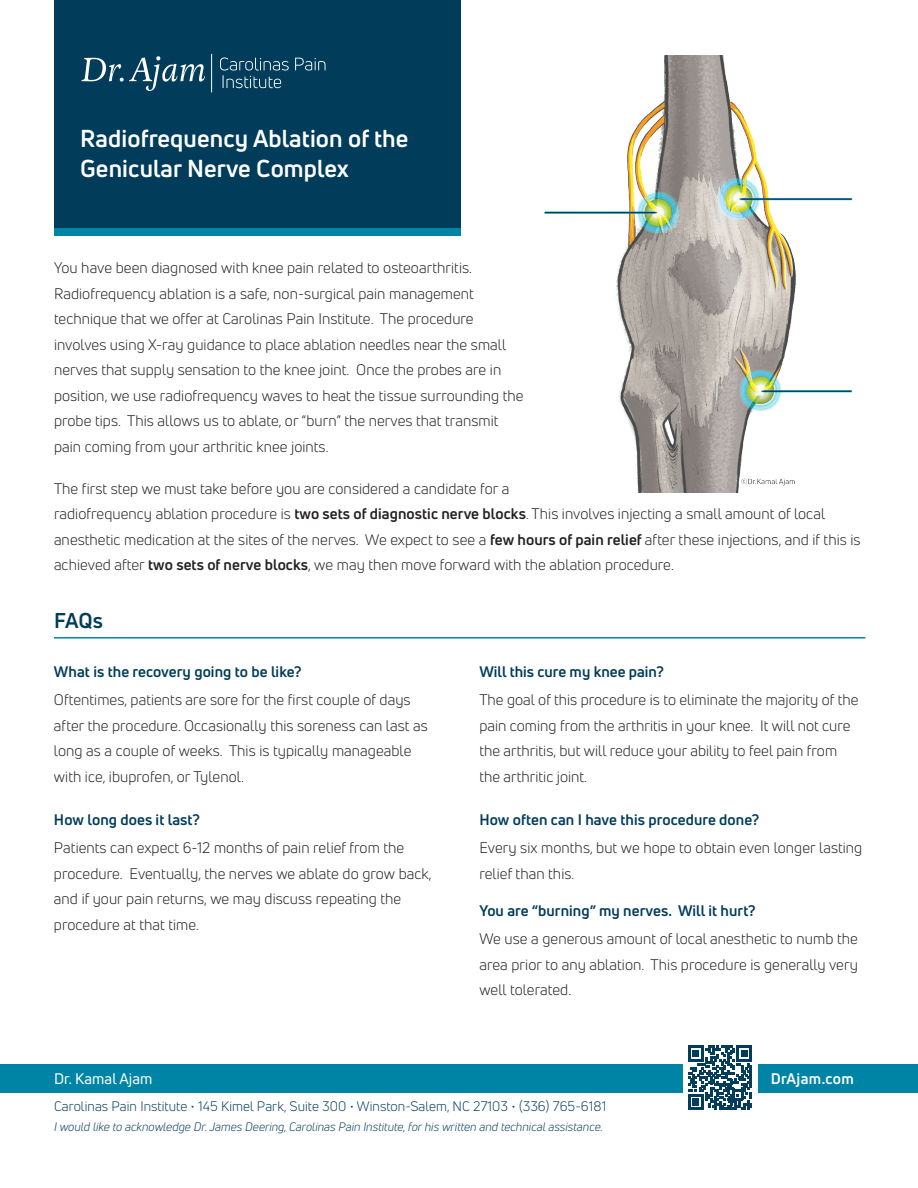
<style>
.page{position:relative;width:918px;height:1188px;background:#fff}
.page>*{position:absolute;margin:0;border:0;box-sizing:border-box;transform-origin:0 0}
.t1{font:700 24px/30px "Uni Neue";letter-spacing:.005em;color:#fff}
.t2{font:700 21px "Uni Neue";color:#013c5b}
.t3{font:15px/25.5px "Uni Neue";letter-spacing:.005em;color:#231f20}
.t4{font:700 15px "Uni Neue";letter-spacing:.005em;color:#013c5b}
.t5{font:15px "Uni Neue";letter-spacing:.005em;color:#fff}
.t6{font:700 15px "Uni Neue";letter-spacing:.025em;color:#fff}
.t7{font:13.5px "Uni Neue";letter-spacing:.005em;color:#043c5b}
.t8{font:italic 12px "Uni Neue";letter-spacing:.005em;color:#043c5b}
.s1{font-weight:700}
</style>
<div class="page">
<div style="left:54px;top:0;width:407px;height:236px;background:#013c5b"></div>
<hr style="left:211px;top:54px;width:1px;height:38px;background:#fff">
<svg style="left:82px;top:56px;width:123px;height:35px"></svg>
<svg style="left:295px;top:58px;width:30px;height:13px"></svg>
<svg style="left:220px;top:57px;width:69px;height:31px"></svg>
<div style="left:0;top:1064px;width:918px;height:29px;background:#0084a5"></div>
<div style="left:683px;top:1043px;width:74px;height:69px;background:#fff"></div>
<svg style="left:688px;top:1046px;width:64px;height:64px"></svg>
<div style="left:54px;top:228px;width:407px;height:8px;background:#0084a5"></div>
<hr style="left:54px;top:637px;width:811px;height:2px;background:#0084a5">
<img style="left:544px;top:55px;width:309px;height:438px">
<h1 class="t1" style="left:80px;top:123px;width:330px">Radiofrequency Ablation of the<br>Genicular Nerve Complex</h1>
<p class="t3" style="left:54px;top:255px;width:471px">You have been diagnosed with knee pain related to osteoarthritis.<br>Radiofrequency ablation is a safe, non-surgical pain management technique that we offer at Carolinas Pain Institute. The procedure involves using X-ray guidance to place ablation needles near the small nerves that supply sensation to the knee joint. Once the probes are in position, we use radiofrequency waves to heat the tissue surrounding the probe tips. This allows us to ablate, or “burn” the nerves that transmit pain coming from your arthritic knee joints.</p>
<p class="t3" style="left:54px;top:476px;width:808px">The first step we must take before you are considered a candidate for a<br>radiofrequency ablation procedure is <span class="s1">two sets of diagnostic nerve blocks</span>. This involves injecting a small amount of local anesthetic medication at the sites of the nerves. We expect to see a <span class="s1">few hours of pain relief</span> after these injections, and if this is achieved after <span class="s1">two sets of nerve blocks</span>, we may then move forward with the ablation procedure.</p>
<h2 class="t2" style="left:54px;top:608px;width:50px">FAQs</h2>
<p class="t4" style="left:479px;top:662px;width:186px">Will this cure my knee pain?</p>
<p class="t3" style="left:479px;top:687px;width:381px">The goal of this procedure is to eliminate the majority of the pain coming from the arthritis in your knee. It will not cure the arthritis, but will reduce your ability to feel pain from the arthritic joint.</p>
<p class="t4" style="left:54px;top:662px;width:249px">What is the recovery going to be like?</p>
<p class="t3" style="left:54px;top:687px;width:375px">Oftentimes, patients are sore for the first couple of days after the procedure. Occasionally this soreness can last as long as a couple of weeks. This is typically manageable with ice, ibuprofen, or Tylenol.</p>
<p class="t4" style="left:54px;top:810px;width:147px">How long does it last?</p>
<p class="t3" style="left:54px;top:835px;width:379px">Patients can expect 6-12 months of pain relief from the procedure. Eventually, the nerves we ablate do grow back, and if your pain returns, we may discuss repeating the procedure at that time.</p>
<p class="t4" style="left:479px;top:810px;width:281px">How often can I have this procedure done?</p>
<p class="t3" style="left:479px;top:835px;width:384px">Every six months, but we hope to obtain even longer lasting relief than this.</p>
<p class="t4" style="left:479px;top:901px;width:278px">You are “burning” my nerves. Will it hurt?</p>
<p class="t3" style="left:479px;top:926px;width:380px;text-align:justify">We use a generous amount of local anesthetic to numb the area prior to any ablation. This procedure is generally very well tolerated.</p>
<p class="t5" style="left:54px;top:1069px;width:100px">Dr. Kamal Ajam</p>
<p class="t6" style="left:771px;top:1069px;width:85px">DrAjam.com</p>
<p class="t7" style="left:54px;top:1098px;width:554px">Carolinas Pain Institute • 145 Kimel Park, Suite 300 • Winston-Salem, NC 27103 • (336) 765-6181</p>
<p class="t8" style="left:54px;top:1120px;width:551px">I would like to acknowledge Dr. James Deering, Carolinas Pain Institute, for his written and technical assistance.</p>
</div>
